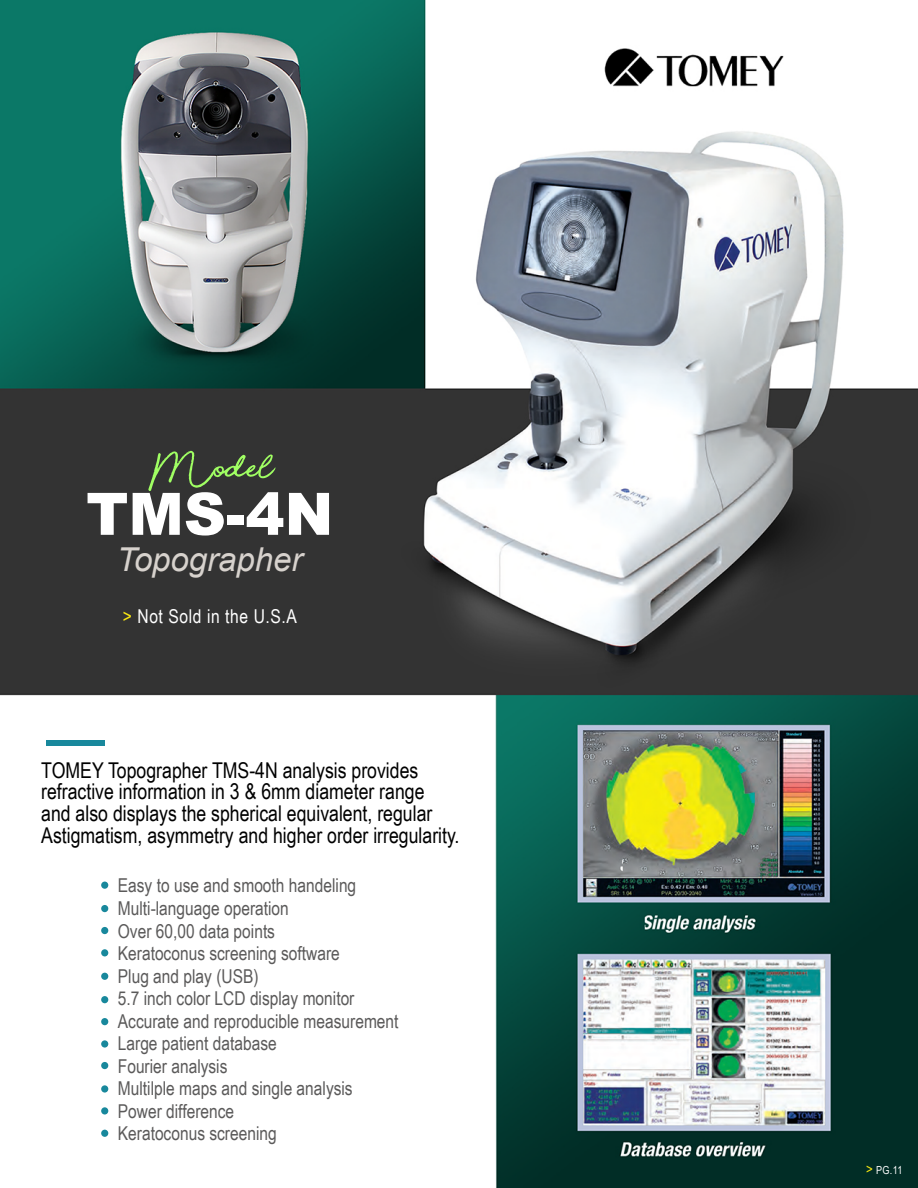
<style>
.page{position:relative;width:918px;height:1188px;background:#fff}
.page>*{position:absolute;margin:0;border:0;box-sizing:border-box;transform-origin:0 0}
.t1{font:59.1px "Beauty";color:#a0ff63}
.t2{font:900 58.5px "Arial";color:#fff}
.t3{font:italic 33px "Arial";color:#d7d2cd}
.t4{font:21.75px/21.8px "Arial Narrow";color:#000}
.t5{font:19.05px/22.5px "Arial Narrow";color:#5b5a5a}
.t6{font:19.05px "Arial Narrow";letter-spacing:.03em;color:#fff}
.t7{font:11.1px "Arial Narrow";color:#fff}
.s1{color:#f9e811}
.s2{font-size:14.1px;color:#f9e811}
</style>
<div class="page">
<img style="left:0;top:0;width:918px;height:1188px">
<svg style="left:46px;top:740px;width:59px;height:5px"></svg>
<svg style="left:101px;top:882px;width:7px;height:255px"></svg>
<h1 class="t1" style="left:149px;top:445px;width:136px">Model:</h1>
<h2 class="t2" style="left:86px;top:471px;width:249px">TMS-4N</h2>
<h3 class="t3" style="left:117px;top:539px;width:187px">Topographer</h3>
<p class="t6" style="left:123px;top:602px;width:176px"><span class="s1">&gt;</span> Not Sold in the U.S.A</p>
<p class="t4" style="left:41px;top:758px;width:420px">TOMEY Topographer TMS-4N analysis provides refractive information in 3 &amp; 6mm diameter range<br>and also displays the spherical equivalent, regular Astigmatism, asymmetry and higher order irregularity.</p>
<p class="t5" style="left:118px;top:874px;width:282px">Easy to use and smooth handeling<br>Multi-language operation<br>Over 60,00 data points<br>Keratoconus screening software<br>Plug and play (USB)<br>5.7 inch color LCD display monitor<br>Accurate and reproducible measurement<br>Large patient database<br>Fourier analysis<br>Multilple maps and single analysis<br>Power difference<br>Keratoconus screening</p>
<p class="t7" style="left:866px;top:1162px;width:38px"><span class="s2">&gt;</span> PG.11</p>
</div>
